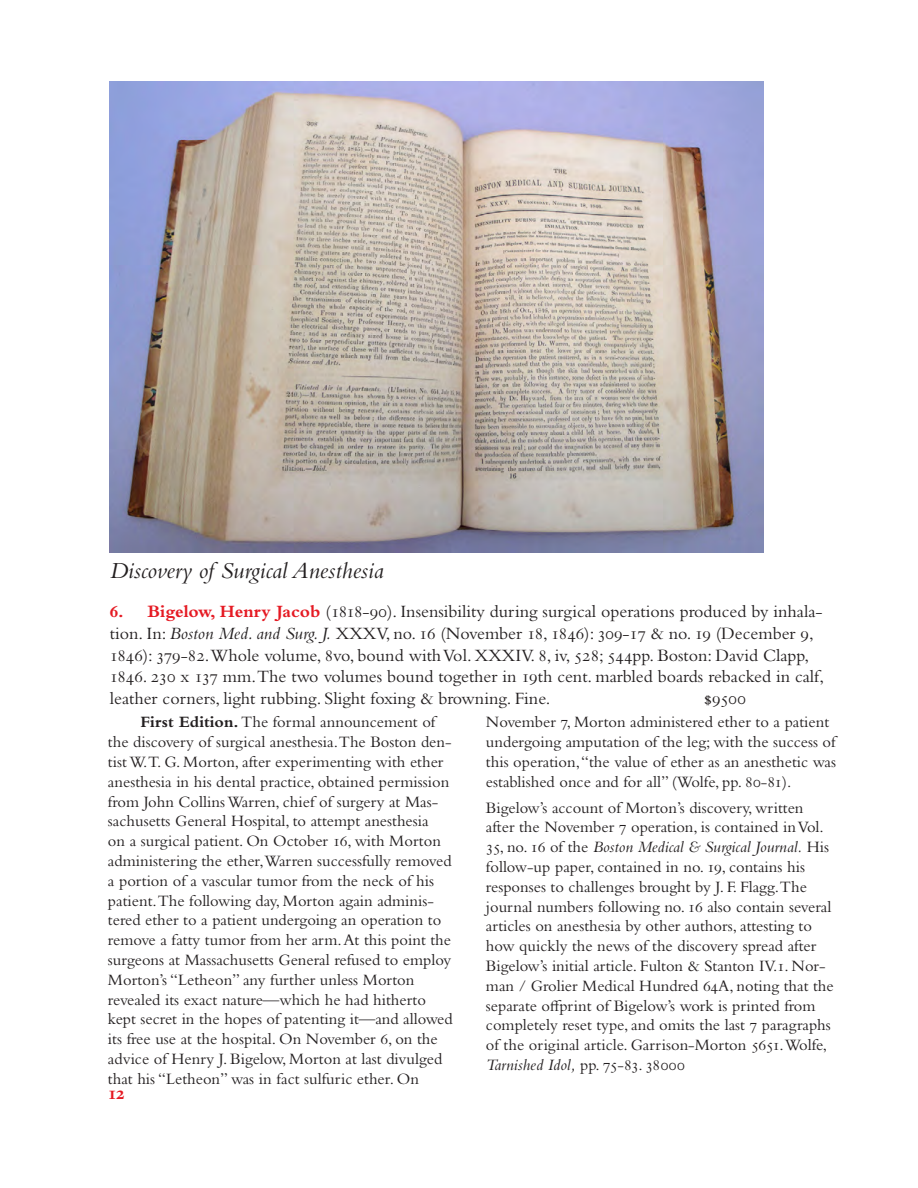
<style>
.page{position:relative;width:918px;height:1188px;background:#fff}
.page>*{position:absolute;margin:0;border:0;box-sizing:border-box;transform-origin:0 0}
.headline{font:italic 24px "Bembo Std";color:#231f20}
.physical_description{font:18px/21.6px "Bembo Std";color:#231f20}
.t1{font:700 18px "Bembo Std";color:#e51a23}
.comment_paragraph{font:16.5px/19.8px "Bembo Std";color:#231f20}
.following_paragraph{font:16.5px/19.8px "Bembo Std";color:#231f20}
.s1{font-weight:700;color:#e51a23}
.s2{font-style:italic}
.s3{font-weight:700}
</style>
<div class="page">
<img style="left:109px;top:81px;width:654px;height:472px">
<p class="headline" style="left:110px;top:556px;width:275px">Discovery of Surgical Anesthesia</p>
<p class="physical_description" style="left:110px;top:601px;width:716px"><span class="s1">6. Bigelow, Henry Jacob</span> (1818-90). Insensibility during surgical operations produced by inhala&shy;tion. In: <span class="s2">Boston Med. and Surg. J.</span> XXXV, no. 16 (November 18, 1846): 309-17 &amp; no. 19 (December 9, 1846): 379-82.Whole volume, 8vo, bound with Vol. XXXIV. 8, iv, 528; 544pp. Boston: David Clapp, 1846. 230 x 137 mm.The two volumes bound together in 19th cent. marbled boards rebacked in calf, leather corners, light rubbing. Slight foxing &amp; browning. Fine.</p>
<p class="physical_description" style="left:704px;top:687px;width:44px">$9500</p>
<p class="comment_paragraph" style="left:108px;top:712px;width:346px;text-indent:32px"><span class="s3">First Edition.</span> The formal announcement of the discovery of surgical anesthesia.The Boston den&shy;tist W.T. G. Morton, after experimenting with ether anesthesia in his dental practice, obtained permission from John Collins Warren, chief of surgery at Mas&shy;sachusetts General Hospital, to attempt anesthesia<br>on a surgical patient. On October 16, with Morton administering the ether,Warren successfully removed a portion of a vascular tumor from the neck of his patient.The following day, Morton again adminis&shy;tered ether to a patient undergoing an operation to remove a fatty tumor from her arm. At this point the surgeons at Massachusetts General refused to employ Morton’s “Letheon” any further unless Morton revealed its exact nature—which he had hitherto kept secret in the hopes of patenting it—and allowed its free use at the hospital. On November 6, on the advice of Henry J. Bigelow, Morton at last divulged that his “Letheon” was in fact sulfuric ether. On</p>
<p class="comment_paragraph" style="left:486px;top:712px;width:352px">November 7, Morton administered ether to a patient undergoing amputation of the leg; with the success of this operation, “the value of ether as an anesthetic was established once and for all” (Wolfe, pp. 80-81).</p>
<p class="following_paragraph" style="left:486px;top:797px;width:349px">Bigelow’s account of Morton’s discovery, written after the November 7 operation, is contained in Vol.<br>35, no. 16 of the <span class="s2">Boston Medical &amp; Surgical Journal.</span> His follow-up paper, contained in no. 19, contains his responses to challenges brought by J. F. Flagg.The journal numbers following no. 16 also contain several articles on anesthesia by other authors, attesting to how quickly the news of the discovery spread after Bigelow’s initial article. Fulton &amp; Stanton IV.1. Nor&shy;man / Grolier Medical Hundred 64A, noting that the separate offprint of Bigelow’s work is printed from completely reset type, and omits the last 7 paragraphs of the original article. Garrison-Morton 5651.Wolfe, <span class="s2">Tarnished Idol,</span> pp. 75-83. 38000</p>
<p class="t1" style="left:108px;top:1084px;width:18px">12</p>
</div>
